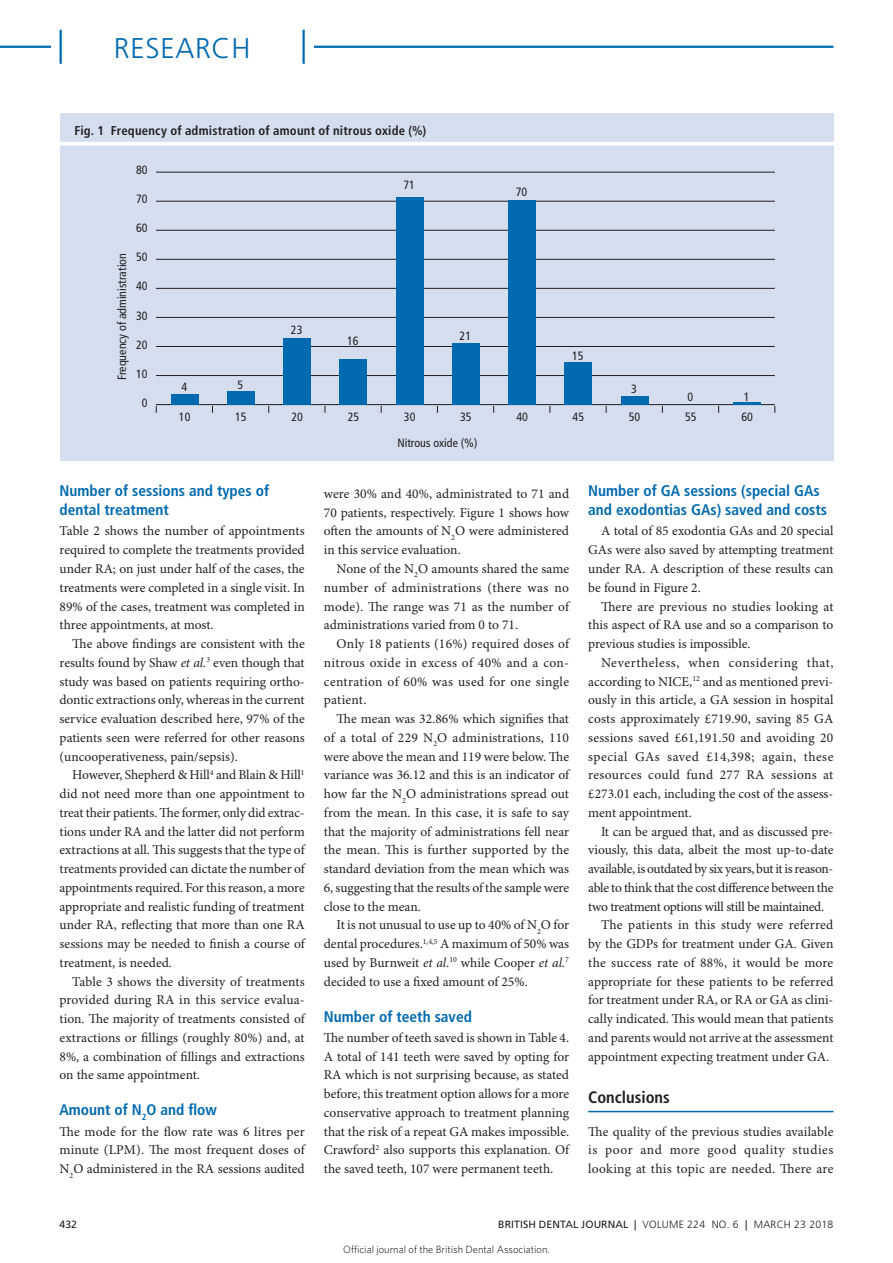
<style>
.page{position:relative;width:893px;height:1263px;background:#fff}
.page>*{position:absolute;margin:0;border:0;box-sizing:border-box;transform-origin:0 0}
.t1{font:300 28.5px "Frutiger LT Std";letter-spacing:.025em;color:#0069af}
.crosshead_1{font:700 condensed 16.5px "Frutiger LT Std";color:#231f20}
.crosshead_2{font:700 condensed 15.3px/18.8px "Frutiger LT Std";color:#0069af}
.body{font:13.5px/18.8px "Minion Pro";color:#231f20;text-align:justify}
.body_fullout{font:13.5px/18.8px "Minion Pro";color:#231f20;text-align:justify}
.fig_caption_1{font:700 condensed 12.75px "Frutiger LT Std";letter-spacing:.015em;color:#231f20}
.t2{font:condensed 12px "Frutiger LT Std";color:#231f20}
.t3{font:300 10.5px "Frutiger LT Std";letter-spacing:.02em;color:#231f20}
.t4{font:300 10.5px "Whitney";color:#000}
.t5{font:10.5px "Frutiger LT Std";color:#231f20}
.s1{font-style:italic}
.s2{font-weight:400}
</style>
<div class="page">
<hr style="left:588px;top:1111px;width:245px;height:1px;background:#0069af">
<div style="left:60px;top:113px;width:773px;height:347px;background:#d4deef"></div>
<hr style="left:156px;top:404px;width:619px;height:1px;background:#231f20">
<hr style="left:156px;top:375px;width:619px;height:1px;background:#231f20">
<hr style="left:156px;top:346px;width:619px;height:1px;background:#231f20">
<hr style="left:156px;top:317px;width:619px;height:1px;background:#231f20">
<hr style="left:156px;top:288px;width:619px;height:1px;background:#231f20">
<hr style="left:156px;top:259px;width:619px;height:1px;background:#231f20">
<hr style="left:156px;top:230px;width:619px;height:1px;background:#231f20">
<hr style="left:156px;top:201px;width:619px;height:1px;background:#231f20">
<hr style="left:156px;top:172px;width:619px;height:1px;background:#231f20">
<div style="left:171px;top:394px;width:28px;height:11px;background:#0069af"></div>
<div style="left:227px;top:391px;width:28px;height:14px;background:#0069af"></div>
<div style="left:283px;top:338px;width:28px;height:67px;background:#0069af"></div>
<div style="left:339px;top:359px;width:28px;height:46px;background:#0069af"></div>
<div style="left:396px;top:197px;width:28px;height:208px;background:#0069af"></div>
<div style="left:452px;top:344px;width:28px;height:61px;background:#0069af"></div>
<div style="left:508px;top:200px;width:28px;height:205px;background:#0069af"></div>
<div style="left:564px;top:362px;width:28px;height:43px;background:#0069af"></div>
<div style="left:621px;top:396px;width:28px;height:9px;background:#0069af"></div>
<hr style="left:733px;top:402px;width:28px;height:3px;background:#0069af">
<svg style="left:60px;top:142px;width:774px;height:4px;background:#fafbfd"></svg>
<hr style="left:0;top:46px;width:833px;height:2px;background:#0069af">
<div style="left:51px;top:30px;width:262px;height:34px;background:#fff"></div>
<hr style="left:302px;top:30px;width:3px;height:34px;background:#0069af">
<hr style="left:60px;top:30px;width:2px;height:34px;background:#0069af">
<h1 class="t1" style="left:114px;top:32px;width:138px">RESEARCH</h1>
<p class="fig_caption_1" style="left:74px;top:123px;width:353px">Fig. 1 Frequency of admistration of amount of nitrous oxide (%)</p>
<p class="t2" style="left:136px;top:163px;width:13px">80</p>
<p class="t2" style="left:136px;top:192px;width:13px">70</p>
<p class="t2" style="left:136px;top:221px;width:13px">60</p>
<p class="t2" style="left:136px;top:250px;width:13px">50</p>
<p class="t2" style="left:115px;top:380px;width:128px;rotate:-90deg">Frequency of administration</p>
<p class="t2" style="left:136px;top:279px;width:13px">40</p>
<p class="t2" style="left:136px;top:308px;width:13px">30</p>
<p class="t2" style="left:136px;top:337px;width:13px">20</p>
<p class="t2" style="left:136px;top:366px;width:13px">10</p>
<p class="t2" style="left:142px;top:395px;width:7px">0</p>
<p class="t2" style="left:181px;top:379px;width:7px">4</p>
<p class="t2" style="left:179px;top:410px;width:13px">10</p>
<p class="t2" style="left:238px;top:377px;width:7px">5</p>
<p class="t2" style="left:235px;top:410px;width:13px">15</p>
<p class="t2" style="left:291px;top:323px;width:13px">23</p>
<p class="t2" style="left:291px;top:410px;width:13px">20</p>
<p class="crosshead_2" style="left:60px;top:482px;width:211px">Number of sessions and types of dental treatment</p>
<p class="body_fullout" style="left:60px;top:522px;width:247px">Table 2 shows the number of appointments required to complete the treatments provided under RA; on just under half of the cases, the treatments were completed in a single visit. In 89% of the cases, treatment was completed in three appointments, at most.</p>
<p class="body" style="left:60px;top:635px;width:247px;text-indent:13px">The above findings are consistent with the results found by Shaw <span class="s1">et al.</span><sup>3</sup> even though that study was based on patients requiring ortho&shy;dontic extractions only, whereas in the current service evaluation described here, 97% of the patients seen were referred for other reasons (uncooperativeness, pain/sepsis).</p>
<p class="body" style="left:60px;top:766px;width:247px;text-indent:13px">However, Shepherd &amp; Hill<sup>4</sup> and Blain &amp; Hill<sup>1 </sup>did not need more than one appointment to treat their patients. The former, only did extrac&shy;tions under RA and the latter did not perform extractions at all. This suggests that the type of treatments provided can dictate the number of appointments required. For this reason, a more appropriate and realistic funding of treatment under RA, reflecting that more than one RA sessions may be needed to finish a course of treatment, is needed.</p>
<p class="body" style="left:60px;top:972px;width:247px;text-indent:13px">Table 3 shows the diversity of treatments provided during RA in this service evalua&shy;tion. The majority of treatments consisted of extractions or fillings (roughly 80%) and, at 8%, a combination of fillings and extractions on the same appointment.</p>
<p class="crosshead_2" style="left:60px;top:1101px;width:159px">Amount of N<sub>2</sub>O and flow</p>
<p class="body_fullout" style="left:60px;top:1122px;width:247px">The mode for the flow rate was 6 litres per minute (LPM). The most frequent doses of N<sub>2</sub>O administered in the RA sessions audited</p>
<p class="t2" style="left:403px;top:178px;width:13px">71</p>
<p class="t2" style="left:516px;top:185px;width:13px">70</p>
<p class="t2" style="left:347px;top:333px;width:13px">16</p>
<p class="t2" style="left:348px;top:410px;width:13px">25</p>
<p class="t2" style="left:404px;top:410px;width:13px">30</p>
<p class="t2" style="left:460px;top:329px;width:13px">21</p>
<p class="t2" style="left:460px;top:410px;width:13px">35</p>
<p class="t2" style="left:397px;top:435px;width:81px">Nitrous oxide (%)</p>
<p class="t2" style="left:516px;top:410px;width:13px">40</p>
<p class="t2" style="left:572px;top:349px;width:13px">15</p>
<p class="t2" style="left:573px;top:410px;width:13px">45</p>
<p class="t2" style="left:631px;top:382px;width:7px">3</p>
<p class="t2" style="left:629px;top:410px;width:13px">50</p>
<p class="t2" style="left:687px;top:390px;width:7px">0</p>
<p class="t2" style="left:685px;top:410px;width:13px">55</p>
<p class="t2" style="left:744px;top:390px;width:7px">1</p>
<p class="t2" style="left:741px;top:410px;width:13px">60</p>
<p class="body_fullout" style="left:324px;top:485px;width:247px">were 30% and 40%, administrated to 71 and 70 patients, respectively. Figure 1 shows how often the amounts of N<sub>2</sub>O were administered in this service evaluation.</p>
<p class="body" style="left:324px;top:560px;width:247px;text-indent:13px">None of the N<sub>2</sub>O amounts shared the same number of administrations (there was no mode). The range was 71 as the number of administrations varied from 0 to 71.</p>
<p class="body" style="left:324px;top:635px;width:247px;text-indent:13px">Only 18 patients (16%) required doses of nitrous oxide in excess of 40% and a con&shy;centration of 60% was used for one single patient.</p>
<p class="body" style="left:324px;top:710px;width:247px;text-indent:13px">The mean was 32.86% which signifies that of a total of 229 N<sub>2</sub>O administrations, 110 were above the mean and 119 were below. The variance was 36.12 and this is an indicator of how far the N<sub>2</sub>O administrations spread out from the mean. In this case, it is safe to say that the majority of administrations fell near the mean. This is further supported by the standard deviation from the mean which was 6, suggesting that the results of the sample were close to the mean.</p>
<p class="body" style="left:324px;top:916px;width:247px;text-indent:13px">It is not unusual to use up to 40% of N<sub>2</sub>O for dental procedures.<sup>1,4,5</sup> A maximum of 50% was used by Burnweit <span class="s1">et al.</span><sup>10</sup> while Cooper <span class="s1">et al.</span><sup>7 </sup>decided to use a fixed amount of 25%.</p>
<p class="crosshead_2" style="left:324px;top:1007px;width:150px">Number of teeth saved</p>
<p class="body_fullout" style="left:324px;top:1029px;width:247px">The number of teeth saved is shown in Table 4.<br>A total of 141 teeth were saved by opting for RA which is not surprising because, as stated before, this treatment option allows for a more conservative approach to treatment planning that the risk of a repeat GA makes impossible.<br>Crawford<sup>2</sup> also supports this explanation. Of the saved teeth, 107 were permanent teeth.</p>
<p class="crosshead_2" style="left:588px;top:482px;width:240px">Number of GA sessions (special GAs and exodontias GAs) saved and costs</p>
<p class="body" style="left:588px;top:522px;width:247px;text-indent:13px">A total of 85 exodontia GAs and 20 special GAs were also saved by attempting treatment under RA. A description of these results can be found in Figure 2.</p>
<p class="body" style="left:588px;top:597px;width:247px;text-indent:13px">There are previous no studies looking at this aspect of RA use and so a comparison to previous studies is impossible.</p>
<p class="body" style="left:588px;top:654px;width:247px;text-indent:13px">Nevertheless, when considering that, according to NICE,<sup>12</sup> and as mentioned previ&shy;ously in this article, a GA session in hospital costs approximately £719.90, saving 85 GA sessions saved £61,191.50 and avoiding 20 special GAs saved £14,398; again, these resources could fund 277 RA sessions at £273.01 each, including the cost of the assess&shy;ment appointment.</p>
<p class="body" style="left:588px;top:822px;width:247px;text-indent:13px">It can be argued that, and as discussed pre&shy;viously, this data, albeit the most up-to-date available, is outdated by six years, but it is reason&shy;able to think that the cost difference between the two treatment options will still be maintained.</p>
<p class="body" style="left:588px;top:916px;width:247px;text-indent:13px">The patients in this study were referred by the GDPs for treatment under GA. Given the success rate of 88%, it would be more appropriate for these patients to be referred for treatment under RA, or RA or GA as clini&shy;cally indicated. This would mean that patients and parents would not arrive at the assessment appointment expecting treatment under GA.</p>
<p class="crosshead_1" style="left:588px;top:1087px;width:83px">Conclusions</p>
<p class="body_fullout" style="left:588px;top:1122px;width:247px">The quality of the previous studies available is poor and more good quality studies looking at this topic are needed. There are</p>
<p class="t5" style="left:60px;top:1218px;width:19px">432</p>
<p class="t3" style="left:498px;top:1219px;width:337px"><span class="s2">BRITISH DENTAL JOURNAL |</span> VOLUME 224 NO. 6 <span class="s2">|</span> MARCH 23 2018</p>
<p class="t4" style="left:343px;top:1243px;width:208px">Official journal of the British Dental Association.</p>
</div>
